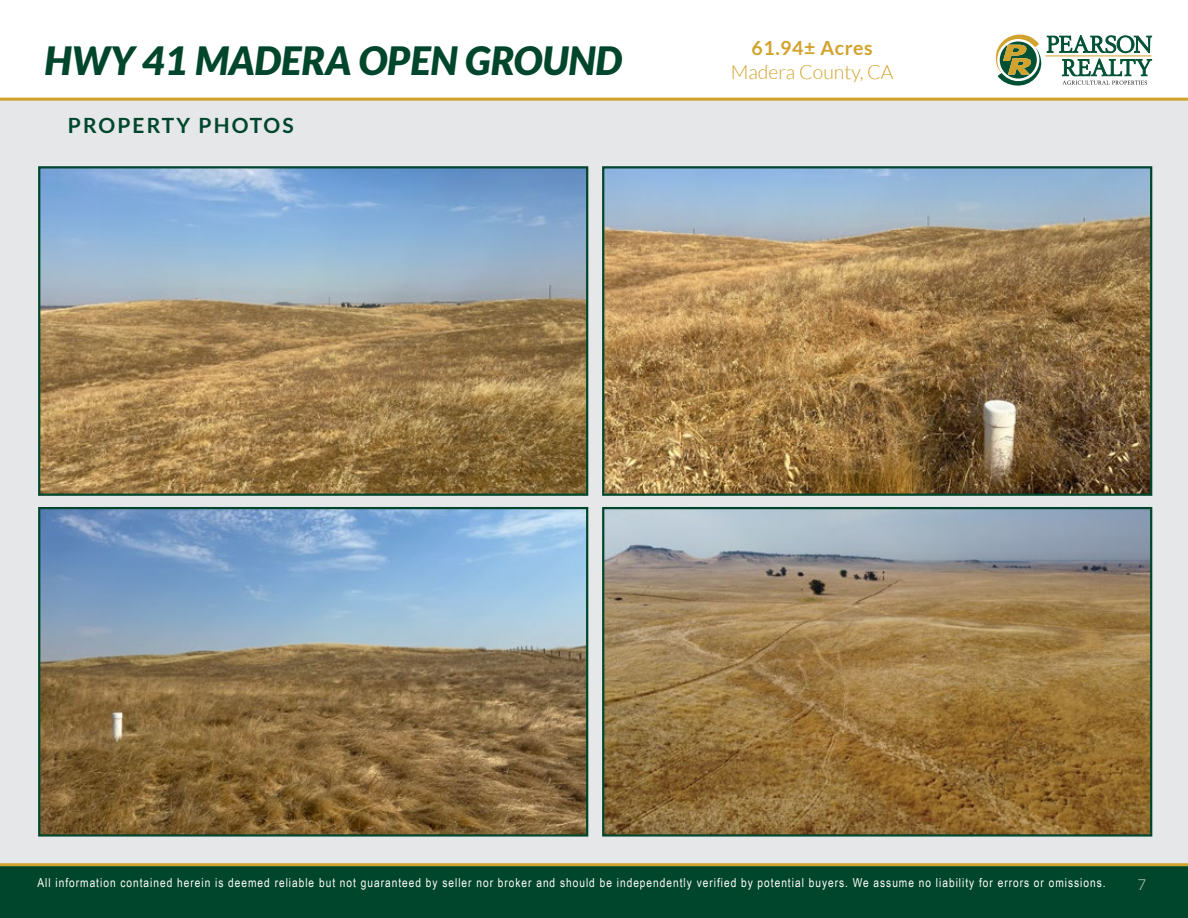
<style>
.page{position:relative;width:1188px;height:918px;background:#fff}
.page>*{position:absolute;margin:0;border:0;box-sizing:border-box;transform-origin:0 0}
.t1{font:italic 900 39px "Lato";color:#00462c}
.t2{font:700 21px "Lato";letter-spacing:.1em;color:#00462c}
.t3{font:300 19.5px "Lato";color:#d1a22c}
.t4{font:700 19.5px "Lato";letter-spacing:.03em;color:#d1a22c}
.t5{font:300 15px "Lato";color:#dcddde}
.t6{font:12.3px "Arial Narrow";letter-spacing:.08em;color:#fff}
</style>
<div class="page">
<div style="left:0;top:99px;width:1188px;height:765px;background:#e6e7e8"></div>
<img style="left:605px;top:169px;width:544px;height:324px">
<div style="left:602px;top:166px;width:550px;height:330px;border:2px solid #00462c"></div>
<img style="left:605px;top:510px;width:544px;height:324px">
<div style="left:602px;top:507px;width:550px;height:330px;border:2px solid #00462c"></div>
<img style="left:41px;top:169px;width:544px;height:324px">
<div style="left:38px;top:166px;width:550px;height:330px;border:2px solid #00462c"></div>
<img style="left:41px;top:510px;width:544px;height:324px">
<div style="left:38px;top:507px;width:550px;height:330px;border:2px solid #00462c"></div>
<svg style="left:996px;top:35px;width:156px;height:51px"></svg>
<div style="left:0;top:864px;width:1188px;height:54px;background:#00462c"></div>
<hr style="left:0;top:863px;width:1188px;height:3px;background:#d1a22c">
<hr style="left:0;top:98px;width:1188px;height:3px;background:#d1a22c">
<h1 class="t1" style="left:44px;top:38px;width:579px">HWY 41 MADERA OPEN GROUND</h1>
<h2 class="t2" style="left:68px;top:114px;width:227px">PROPERTY PHOTOS</h2>
<h3 class="t4" style="left:752px;top:36px;width:123px">61.94± Acres</h3>
<h3 class="t3" style="left:731px;top:61px;width:164px">Madera County, CA</h3>
<p class="t6" style="left:38px;top:873px;width:1070px">All information contained herein is deemed reliable but not guaranteed by seller nor broker and should be independently verified by potential buyers. We assume no liability for errors or omissions.</p>
<p class="t5" style="left:1138px;top:876px;width:10px">7</p>
</div>
